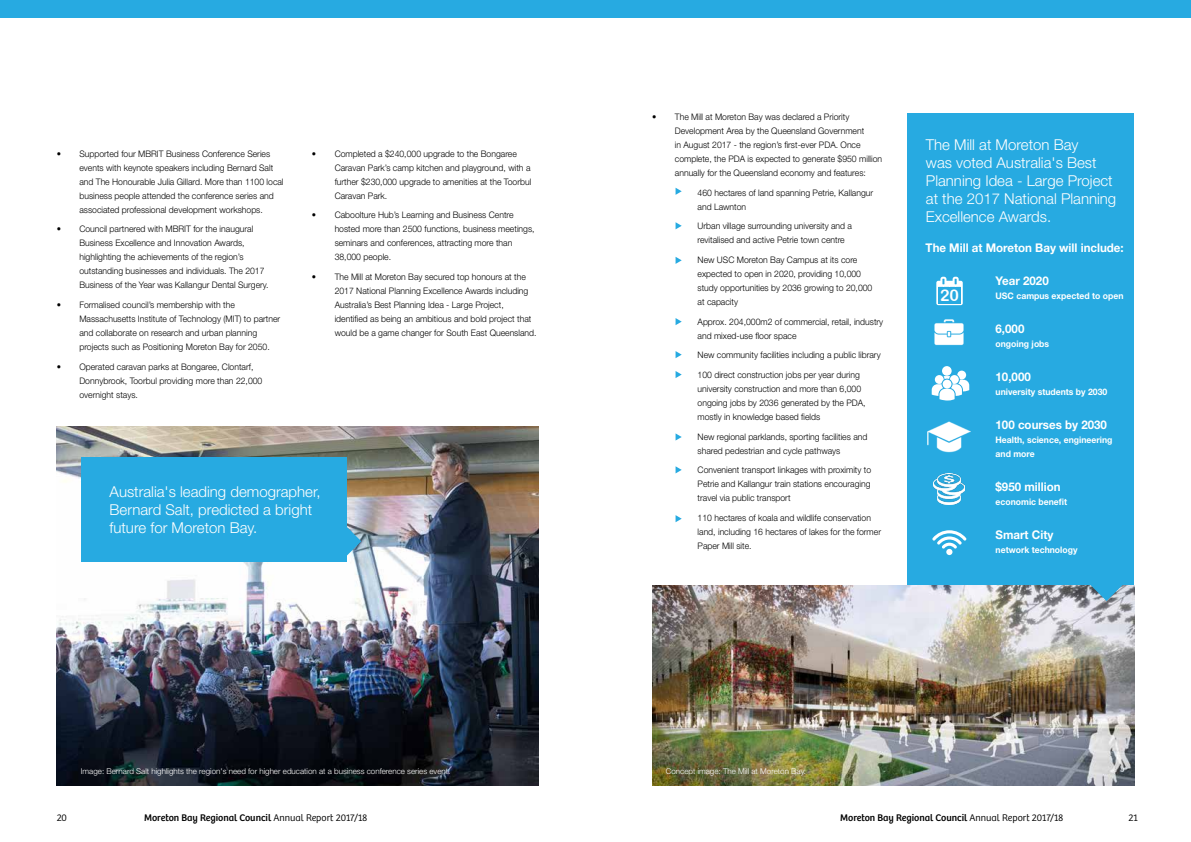
<style>
.page{position:relative;width:1191px;height:842px;background:#fff}
.page>*{position:absolute;margin:0;border:0;box-sizing:border-box;transform-origin:0 0}
.t1{font:16.1px "Arial Rounded MT Bold";color:#fff}
.t2{font:300 15px/18px "Helvetica Neue LT Std";color:#fff}
.t3{font:700 12px "Helvetica Neue LT Std";color:#fff;scale:.96 1}
.t4{font:10px "Bree";color:#000}
.t5{font:300 10px "Bree";color:#000}
.t6{font:300 9px/14px "Helvetica Neue LT Std";color:#000;scale:.96 1}
.t7{font:700 9px/14px "Helvetica Neue LT Std";color:#fff;scale:.96 1}
.t8{font:300 8px "Helvetica Neue LT Std";color:#fff}
.s1{font-weight:300}
</style>
<div class="page">
<div style="left:907px;top:113px;width:227px;height:500px;background:#27aae1"></div>
<svg style="left:675px;top:188px;width:6px;height:7px"></svg>
<svg style="left:675px;top:222px;width:6px;height:7px"></svg>
<svg style="left:675px;top:257px;width:6px;height:7px"></svg>
<svg style="left:675px;top:318px;width:6px;height:7px"></svg>
<svg style="left:675px;top:351px;width:6px;height:7px"></svg>
<svg style="left:675px;top:371px;width:6px;height:7px"></svg>
<svg style="left:675px;top:433px;width:6px;height:8px"></svg>
<svg style="left:675px;top:466px;width:6px;height:7px"></svg>
<svg style="left:675px;top:515px;width:6px;height:7px"></svg>
<img style="left:57px;top:427px;width:482px;height:358px">
<img style="left:652px;top:585px;width:482px;height:200px">
<img style="left:927px;top:421px;width:43px;height:31px">
<img style="left:934px;top:319px;width:30px;height:27px">
<img style="left:934px;top:474px;width:30px;height:30px">
<svg style="left:932px;top:530px;width:34px;height:25px"></svg>
<svg style="left:931px;top:366px;width:38px;height:34px"></svg>
<svg style="left:936px;top:277px;width:26px;height:28px"></svg>
<div style="left:938px;top:287px;width:22px;height:16px;background:#27aae1"></div>
<div style="left:81px;top:457px;width:266px;height:104px;background:#27aae1"></div>
<svg style="left:347px;top:525px;width:14px;height:33px"></svg>
<svg style="left:1090px;top:585px;width:33px;height:16px"></svg>
<div style="left:0;top:0;width:1191px;height:17px;background:#27aae1"></div>
<p class="t6" style="left:79px;top:146px;width:214px;text-indent:-23px">• Supported four MBRIT Business Conference Series events with keynote speakers including Bernard Salt and The Honourable Julia Gillard. More than 1100 local business people attended the conference series and associated professional development workshops.</p>
<p class="t6" style="left:79px;top:222px;width:198px;text-indent:-23px">• Council partnered with MBRIT for the inaugural Business Excellence and Innovation Awards, highlighting the achievements of the region’s outstanding businesses and individuals. The 2017<br>Business of the Year was Kallangur Dental Surgery.</p>
<p class="t6" style="left:79px;top:298px;width:211px;text-indent:-23px">• Formalised council’s membership with the Massachusetts Institute of Technology (MIT) to partner and collaborate on research and urban planning projects such as Positioning Moreton Bay for 2050.</p>
<p class="t6" style="left:79px;top:359px;width:192px;text-indent:-23px">• Operated caravan parks at Bongaree, Clontarf,<br>Donnybrook, Toorbul providing more than 22,000 overnight stays.</p>
<p class="t6" style="left:335px;top:146px;width:206px;text-indent:-23px">• Completed a $240,000 upgrade to the Bongaree Caravan Park’s camp kitchen and playground, with a further $230,000 upgrade to amenities at the Toorbul Caravan Park.</p>
<p class="t6" style="left:335px;top:208px;width:210px;text-indent:-23px">• Caboolture Hub’s Learning and Business Centre hosted more than 2500 functions, business meetings, seminars and conferences, attracting more than 38,000 people.</p>
<p class="t6" style="left:335px;top:270px;width:212px;text-indent:-23px">• The Mill at Moreton Bay secured top honours at the 2017 National Planning Excellence Awards including Australia’s Best Planning Idea - Large Project, identified as being an ambitious and bold project that would be a game changer for South East Queensland.</p>
<h2 class="t2" style="left:110px;top:483px;width:212px">Australia's leading demographer,<br>Bernard Salt, predicted a bright future for Moreton Bay.</h2>
<p class="t6" style="left:675px;top:109px;width:217px;text-indent:-23px">• The Mill at Moreton Bay was declared a Priority Development Area by the Queensland Government<br>in August 2017 - the region’s first-ever PDA. Once complete, the PDA is expected to generate $950 million annually for the Queensland economy and features:</p>
<p class="t6" style="left:697px;top:185px;width:184px">460 hectares of land spanning Petrie, Kallangur and Lawnton</p>
<p class="t6" style="left:697px;top:219px;width:162px">Urban village surrounding university and a revitalised and active Petrie town centre</p>
<p class="t6" style="left:697px;top:252px;width:184px">New USC Moreton Bay Campus at its core expected to open in 2020, providing 10,000 study opportunities by 2036 growing to 20,000 at capacity</p>
<p class="t6" style="left:697px;top:314px;width:195px">Approx. 204,000m2 of commercial, retail, industry and mixed-use floor space</p>
<p class="t6" style="left:697px;top:345px;width:192px;line-height:19.7px">New community facilities including a public library<br>100 direct construction jobs per year during</p>
<p class="t6" style="left:697px;top:381px;width:177px">university construction and more than 6,000 ongoing jobs by 2036 generated by the PDA, mostly in knowledge based fields</p>
<p class="t6" style="left:697px;top:429px;width:178px">New regional parklands, sporting facilities and shared pedestrian and cycle pathways</p>
<p class="t6" style="left:697px;top:463px;width:182px;text-align:justify">Convenient transport linkages with proximity to Petrie and Kallangur train stations encouraging travel via public transport</p>
<p class="t6" style="left:697px;top:510px;width:193px">110 hectares of koala and wildlife conservation land, including 16 hectares of lakes for the former<br>Paper Mill site.</p>
<h2 class="t2" style="left:926px;top:135px;width:192px">The Mill at Moreton Bay<br>was voted Australia's Best<br>Planning Idea - Large Project at the 2017 National Planning<br>Excellence Awards.</h2>
<h3 class="t3" style="left:925px;top:241px;width:208px">The Mill at Moreton Bay will include:</h3>
<h1 class="t1" style="left:940px;top:286px;width:21px">20</h1>
<h3 class="t3" style="left:995px;top:274px;width:57px">Year 2020</h3>
<p class="t7" style="left:995px;top:289px;width:135px">USC campus expected to open</p>
<h3 class="t3" style="left:995px;top:321px;width:32px">6,000</h3>
<p class="t7" style="left:995px;top:337px;width:57px">ongoing jobs</p>
<h3 class="t3" style="left:995px;top:369px;width:38px">10,000</h3>
<p class="t7" style="left:995px;top:385px;width:118px">university students by 2030</p>
<h3 class="t3" style="left:995px;top:417px;width:118px">100 courses by 2030</h3>
<p class="t7" style="left:995px;top:432px;width:123px">Health, science, engineering and more</p>
<h3 class="t3" style="left:995px;top:479px;width:69px">$950 million</h3>
<p class="t7" style="left:995px;top:494px;width:76px">economic benefit</p>
<h3 class="t3" style="left:995px;top:527px;width:62px">Smart City</h3>
<p class="t7" style="left:995px;top:542px;width:87px">network technology</p>
<p class="t8" style="left:81px;top:767px;width:371px">Image: Bernard Salt highlights the region's need for higher education at a business conference series event.</p>
<p class="t8" style="left:666px;top:767px;width:142px">Concept image: The Mill at Moreton Bay.</p>
<p class="t5" style="left:57px;top:812px;width:12px">20</p>
<p class="t4" style="left:144px;top:812px;width:225px">Moreton Bay Regional Council <span class="s1">Annual Report 2017/18</span></p>
<p class="t4" style="left:840px;top:812px;width:225px">Moreton Bay Regional Council <span class="s1">Annual Report 2017/18</span></p>
<p class="t5" style="left:1128px;top:812px;width:11px">21</p>
</div>
